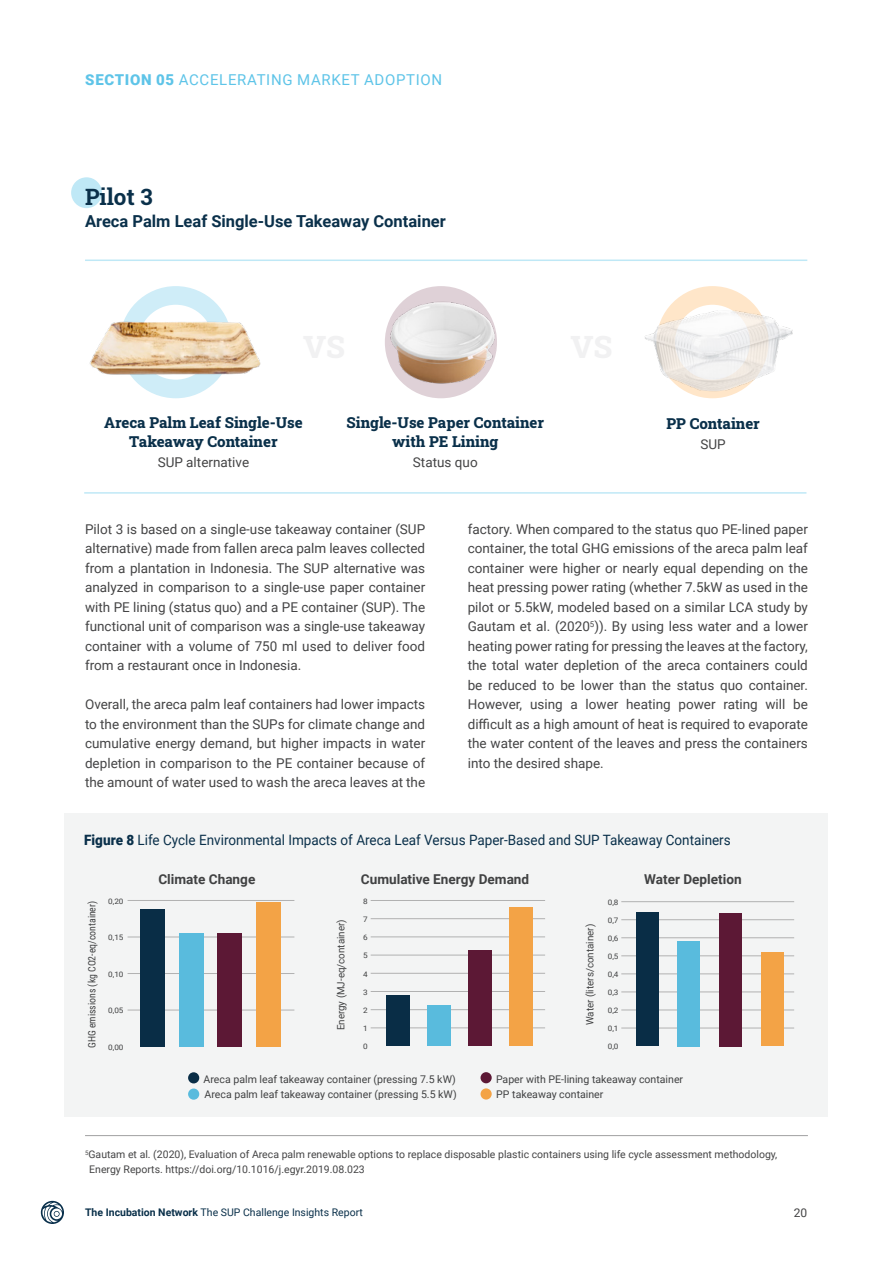
<style>
.page{position:relative;width:893px;height:1263px;background:#fff}
.page>*{position:absolute;margin:0;border:0;box-sizing:border-box;transform-origin:0 0}
.t1{font:700 22.5px "Roboto Slab";color:#0a304a}
.t2{font:700 16.5px "Roboto";color:#0a304a}
.t3{font:800 15px/19.5px "Roboto Slab";color:#0a304a;text-align:center}
.t4{font:15px "Roboto";letter-spacing:.045em;color:#5ec4e8}
.t5{font:14.25px "Roboto";color:#0a304a;scale:.95 1}
.t6{font:700 13.65px "Roboto";color:#444445}
.t7{font:13.5px/19.5px "Roboto";color:#444445;text-align:justify}
.t8{font:12px "Roboto";color:#444445}
.t9{font:10.5px/15px "Roboto";color:#444445}
.t10{font:10.5px "Roboto";color:#0a304a}
.t11{font:10.2px "Roboto";color:#444445}
.t12{font:10.2px "Roboto Condensed";color:#444445}
.t13{font:7.5px "Roboto";color:#444445;scale:1.08 1}
.s1{font-weight:900}
.s2{font-weight:700}
</style>
<div class="page">
<div style="left:71px;top:177px;width:31px;height:31px;background:#bfe8f6;border-radius:50%"></div>
<div style="left:65px;top:813px;width:763px;height:304px;background:#f3f4f4"></div>
<div style="left:188px;top:1072px;width:11px;height:11px;background:#0a304a;border-radius:50%"></div>
<svg style="left:188px;top:1088px;width:11px;height:12px"></svg>
<div style="left:481px;top:1072px;width:11px;height:11px;background:#611a38;border-radius:50%"></div>
<div style="left:481px;top:1088px;width:11px;height:11px;background:#f3a346;border-radius:50%"></div>
<hr style="left:128px;top:1010px;width:166px;height:1px;background:#bababa">
<hr style="left:128px;top:973px;width:166px;height:1px;background:#bababa">
<hr style="left:128px;top:937px;width:166px;height:1px;background:#bababa">
<hr style="left:128px;top:900px;width:166px;height:1px;background:#bababa">
<div style="left:256px;top:902px;width:24px;height:144px;background:#f3a346"></div>
<div style="left:218px;top:933px;width:24px;height:113px;background:#611a38"></div>
<div style="left:179px;top:933px;width:24px;height:113px;background:#59bbdd"></div>
<div style="left:141px;top:909px;width:24px;height:137px;background:#0a304a"></div>
<hr style="left:371px;top:1027px;width:174px;height:1px;background:#bababa">
<hr style="left:371px;top:1009px;width:174px;height:1px;background:#bababa">
<hr style="left:371px;top:991px;width:174px;height:1px;background:#bababa">
<hr style="left:371px;top:973px;width:174px;height:1px;background:#bababa">
<hr style="left:371px;top:955px;width:174px;height:1px;background:#bababa">
<hr style="left:371px;top:937px;width:174px;height:1px;background:#bababa">
<hr style="left:371px;top:918px;width:174px;height:1px;background:#bababa">
<hr style="left:371px;top:900px;width:174px;height:1px;background:#bababa">
<div style="left:510px;top:907px;width:23px;height:139px;background:#f3a346"></div>
<div style="left:469px;top:951px;width:23px;height:95px;background:#611a38"></div>
<div style="left:428px;top:1005px;width:23px;height:41px;background:#59bbdd"></div>
<div style="left:387px;top:995px;width:23px;height:51px;background:#0a304a"></div>
<hr style="left:621px;top:1028px;width:173px;height:1px;background:#bababa">
<hr style="left:621px;top:1010px;width:173px;height:1px;background:#bababa">
<hr style="left:621px;top:992px;width:173px;height:1px;background:#bababa">
<hr style="left:621px;top:974px;width:173px;height:1px;background:#bababa">
<hr style="left:621px;top:955px;width:173px;height:1px;background:#bababa">
<hr style="left:621px;top:937px;width:173px;height:1px;background:#bababa">
<hr style="left:621px;top:919px;width:173px;height:1px;background:#bababa">
<hr style="left:621px;top:901px;width:173px;height:1px;background:#bababa">
<div style="left:761px;top:952px;width:22px;height:94px;background:#f3a346"></div>
<div style="left:719px;top:913px;width:23px;height:133px;background:#611a38"></div>
<div style="left:677px;top:941px;width:23px;height:105px;background:#59bbdd"></div>
<div style="left:636px;top:913px;width:22px;height:133px;background:#0a304a"></div>
<div style="left:120px;top:286px;width:112px;height:112px;border:19px solid #cfedf8;border-radius:50%"></div>
<div style="left:385px;top:286px;width:112px;height:112px;border:19px solid #dfd1d7;border-radius:50%"></div>
<hr style="left:85px;top:259px;width:722px;height:2px;background:#bfe8f6">
<hr style="left:84px;top:492px;width:722px;height:2px;background:#bfe8f6">
<hr style="left:85px;top:1135px;width:723px;height:1px;background:#a1a1a2">
<img style="left:385px;top:296px;width:112px;height:98px">
<img style="left:645px;top:292px;width:148px;height:106px">
<img style="left:89px;top:307px;width:172px;height:76px">
<svg style="left:41px;top:1201px;width:23px;height:23px"></svg>
<p class="t4" style="left:85px;top:69px;width:358px"><span class="s1">SECTION 05</span> ACCELERATING MARKET ADOPTION</p>
<h1 class="t1" style="left:85px;top:181px;width:69px">Pilot 3</h1>
<p class="t2" style="left:85px;top:210px;width:362px">Areca Palm Leaf Single-Use Takeaway Container</p>
<p class="t3" style="left:104px;top:412px;width:200px">Areca Palm Leaf Single-Use<br>Takeaway Container</p>
<p class="t7" style="left:158px;top:451px;width:93px">SUP alternative</p>
<p class="t3" style="left:347px;top:412px;width:199px">Single-Use Paper Container with PE Lining</p>
<p class="t7" style="left:413px;top:451px;width:66px">Status quo</p>
<p class="t3" style="left:666px;top:413px;width:95px">PP Container</p>
<p class="t7" style="left:700px;top:433px;width:27px">SUP</p>
<p class="t7" style="left:85px;top:519px;width:342px">Pilot 3 is based on a single-use takeaway container (SUP alternative) made from fallen areca palm leaves collected from a plantation in Indonesia. The SUP alternative was analyzed in comparison to a single-use paper container with PE lining (status quo) and a PE container (SUP). The functional unit of comparison was a single-use takeaway container with a volume of 750 ml used to deliver food from a restaurant once in Indonesia.</p>
<p class="t7" style="left:85px;top:694px;width:342px">Overall, the areca palm leaf containers had lower impacts to the environment than the SUPs for climate change and cumulative energy demand, but higher impacts in water depletion in comparison to the PE container because of the amount of water used to wash the areca leaves at the</p>
<p class="t7" style="left:468px;top:519px;width:342px">factory. When compared to the status quo PE-lined paper container, the total GHG emissions of the areca palm leaf container were higher or nearly equal depending on the heat pressing power rating (whether 7.5kW as used in the pilot or 5.5kW, modeled based on a similar LCA study by Gautam et al. (2020<sup>5</sup>)). By using less water and a lower heating power rating for pressing the leaves at the factory, the total water depletion of the areca containers could be reduced to be lower than the status quo container.<br>However, using a lower heating power rating will be difficult as a high amount of heat is required to evaporate the water content of the leaves and press the containers into the desired shape.</p>
<p class="t5" style="left:84px;top:830px;width:682px"><span class="s1">Figure 8</span> Life Cycle Environmental Impacts of Areca Leaf Versus Paper-Based and SUP Takeaway Containers</p>
<p class="t6" style="left:158px;top:870px;width:98px">Climate Change</p>
<p class="t6" style="left:361px;top:870px;width:170px">Cumulative Energy Demand</p>
<p class="t6" style="left:644px;top:870px;width:99px">Water Depletion</p>
<p class="t12" style="left:85px;top:1048px;width:149px;rotate:-90deg">GHG emissions (kg CO2-eq/container)</p>
<p class="t13" style="left:108px;top:896px;width:16px">0,20</p>
<p class="t13" style="left:108px;top:932px;width:16px">0,15</p>
<p class="t13" style="left:108px;top:969px;width:16px">0,10</p>
<p class="t13" style="left:108px;top:1005px;width:16px">0,05</p>
<p class="t13" style="left:108px;top:1042px;width:16px">0,00</p>
<p class="t13" style="left:363px;top:896px;width:6px">8</p>
<p class="t13" style="left:608px;top:897px;width:11px">0,8</p>
<p class="t13" style="left:363px;top:914px;width:6px">7</p>
<p class="t11" style="left:334px;top:1030px;width:113px;rotate:-90deg">Energy (MJ-eq/container)</p>
<p class="t11" style="left:583px;top:1025px;width:103px;rotate:-90deg">Water (liters/container)</p>
<p class="t13" style="left:363px;top:932px;width:6px">6</p>
<p class="t13" style="left:363px;top:950px;width:6px">5</p>
<p class="t13" style="left:363px;top:968px;width:6px">4</p>
<p class="t13" style="left:363px;top:987px;width:6px">3</p>
<p class="t13" style="left:363px;top:1005px;width:6px">2</p>
<p class="t13" style="left:363px;top:1023px;width:6px">1</p>
<p class="t13" style="left:608px;top:915px;width:11px">0,7</p>
<p class="t13" style="left:608px;top:933px;width:11px">0,6</p>
<p class="t13" style="left:608px;top:951px;width:11px">0,5</p>
<p class="t13" style="left:608px;top:969px;width:11px">0,4</p>
<p class="t13" style="left:608px;top:987px;width:11px">0,3</p>
<p class="t13" style="left:608px;top:1005px;width:11px">0,2</p>
<p class="t13" style="left:608px;top:1023px;width:11px">0,1</p>
<p class="t13" style="left:363px;top:1041px;width:6px">0</p>
<p class="t13" style="left:608px;top:1041px;width:11px">0,0</p>
<p class="t9" style="left:204px;top:1072px;width:254px">Areca palm leaf takeaway container (pressing 7.5 kW)</p>
<p class="t9" style="left:205px;top:1086px;width:254px">Areca palm leaf takeaway container (pressing 5.5 kW)</p>
<p class="t9" style="left:496px;top:1072px;width:189px">Paper with PE-lining takeaway container</p>
<p class="t9" style="left:496px;top:1086px;width:109px">PP takeaway container</p>
<p class="t9" style="left:89px;top:1147px;width:690px;text-indent:-4px"><sup>5</sup>Gautam et al. (2020), Evaluation of Areca palm renewable options to replace disposable plastic containers using life cycle assessment methodology,<br>Energy Reports. https://doi.org/10.1016/j.egyr.2019.08.023</p>
<p class="t10" style="left:85px;top:1205px;width:279px"><span class="s2">The Incubation Network</span> The SUP Challenge Insights Report</p>
<p class="t8" style="left:794px;top:1204px;width:15px">20</p>
</div>
